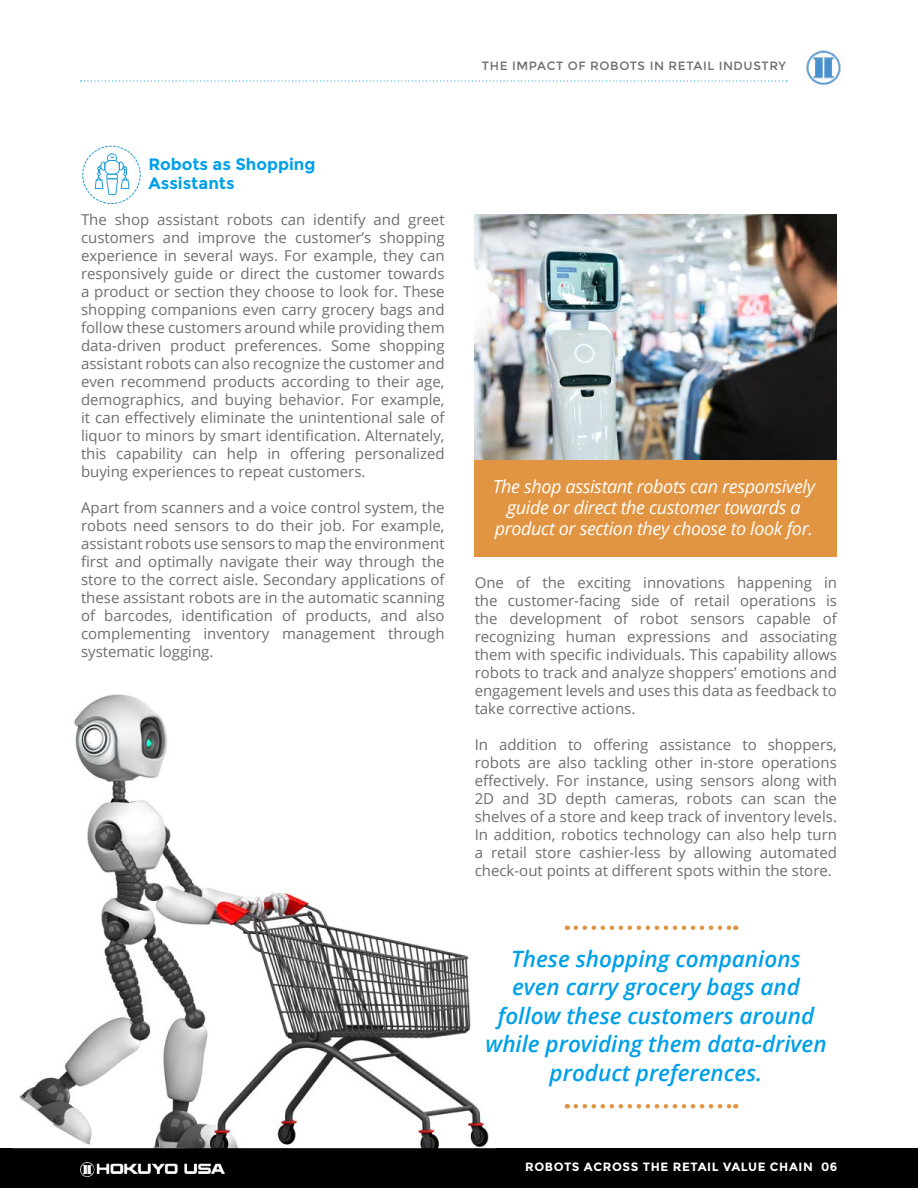
<style>
.page{position:relative;width:918px;height:1188px;background:#fff}
.page>*{position:absolute;margin:0;border:0;box-sizing:border-box;transform-origin:0 0}
.t1{font:italic 600 22.5px/28.5px "Open Sans";color:#00a0e9;text-align:center}
.t2{font:italic 18px/21px "Open Sans";letter-spacing:-.02em;color:#fff;text-align:center}
.t3{font:700 16.5px/19.8px "Montserrat";color:#00a0e9}
.t4{font:15px/18px "Open Sans";color:#6d6e71;text-align:justify}
.t5{font:12px "Montserrat";letter-spacing:.05em;color:#6d6e71}
.t6{font:700 12px "Montserrat";letter-spacing:.05em;color:#fff}
</style>
<div class="page">
<div style="left:0;top:1148px;width:918px;height:40px;background:#000"></div>
<img style="left:81px;top:1162px;width:143px;height:15px">
<img style="left:806px;top:50px;width:35px;height:35px">
<svg style="left:81px;top:80px;width:706px;height:2px"></svg>
<img style="left:19px;top:694px;width:470px;height:454px">
<svg style="left:82px;top:146px;width:59px;height:58px"></svg>
<img style="left:475px;top:214px;width:362px;height:246px">
<div style="left:475px;top:460px;width:362px;height:97px;background:#e19441"></div>
<svg style="left:576px;top:926px;width:160px;height:4px"></svg>
<svg style="left:576px;top:1104px;width:160px;height:4px"></svg>
<p class="t5" style="left:482px;top:58px;width:306px">THE IMPACT OF ROBOTS IN RETAIL INDUSTRY</p>
<p class="t3" style="left:148px;top:154px;width:168px">Robots as Shopping<br>Assistants</p>
<p class="t4" style="left:81px;top:211px;width:365px">The shop assistant robots can identify and greet customers and improve the customer’s shopping experience in several ways. For example, they can responsively guide or direct the customer towards a product or section they choose to look for. These shopping companions even carry grocery bags and follow these customers around while providing them data-driven product preferences. Some shopping assistant robots can also recognize the customer and even recommend products according to their age, demographics, and buying behavior. For example, it can effectively eliminate the unintentional sale of liquor to minors by smart identification. Alternately, this capability can help in offering personalized buying experiences to repeat customers.</p>
<p class="t4" style="left:81px;top:499px;width:365px">Apart from scanners and a voice control system, the robots need sensors to do their job. For example, assistant robots use sensors to map the environment first and optimally navigate their way through the store to the correct aisle. Secondary applications of these assistant robots are in the automatic scanning of barcodes, identification of products, and also complementing inventory management through systematic logging.</p>
<p class="t2" style="left:493px;top:475px;width:324px">The shop assistant robots can responsively guide or direct the customer towards a product or section they choose to look for.</p>
<p class="t4" style="left:475px;top:573px;width:364px">One of the exciting innovations happening in the customer-facing side of retail operations is the development of robot sensors capable of recognizing human expressions and associating them with specific individuals. This capability allows robots to track and analyze shoppers’ emotions and engagement levels and uses this data as feedback to take corrective actions.</p>
<p class="t4" style="left:475px;top:735px;width:364px">In addition to offering assistance to shoppers, robots are also tackling other in-store operations effectively. For instance, using sensors along with 2D and 3D depth cameras, robots can scan the shelves of a store and keep track of inventory levels.<br>In addition, robotics technology can also help turn a retail store cashier-less by allowing automated check-out points at different spots within the store.</p>
<h1 class="t1" style="left:485px;top:944px;width:343px">These shopping companions even carry grocery bags and follow these customers around while providing them data-driven product preferences.</h1>
<p class="t6" style="left:525px;top:1160px;width:314px">ROBOTS ACROSS THE RETAIL VALUE CHAIN 06</p>
</div>
